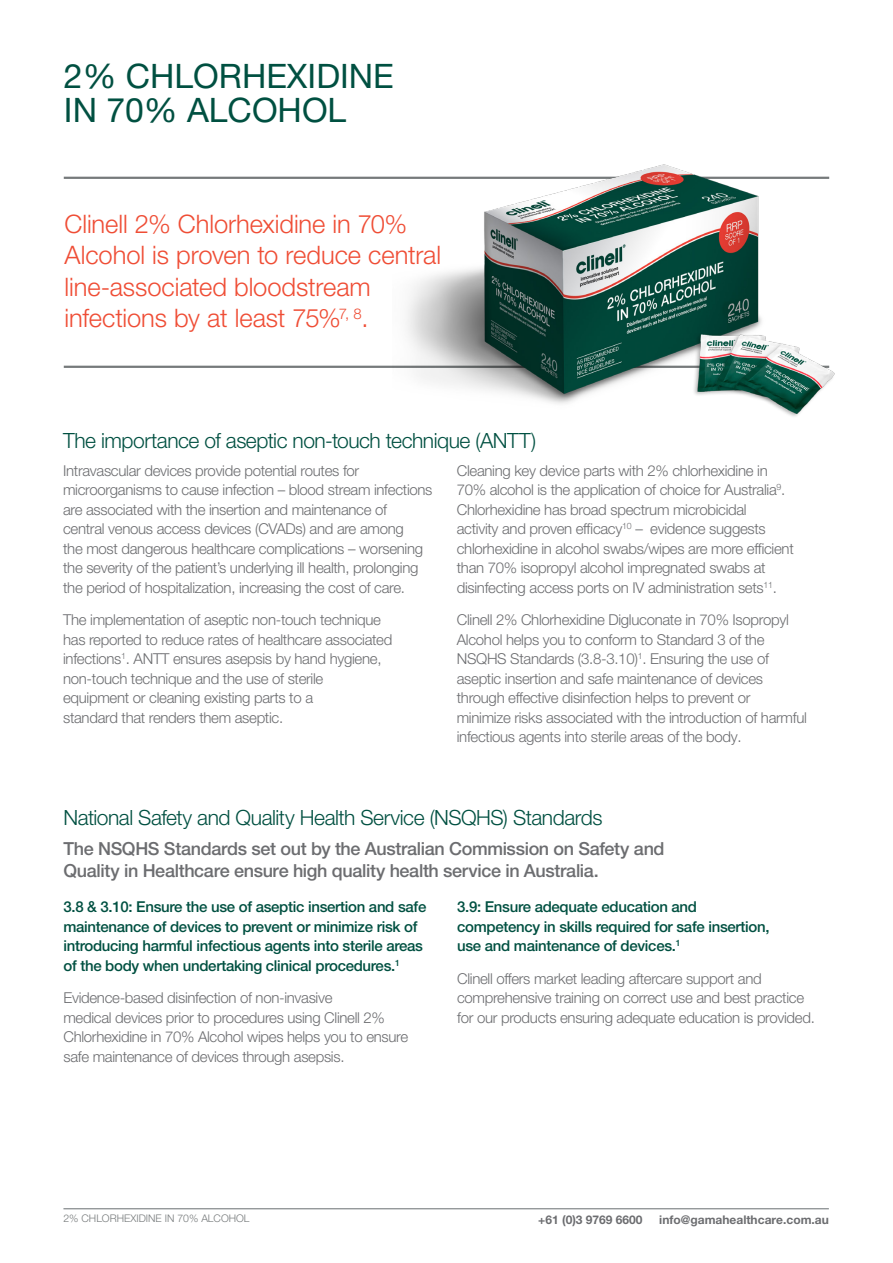
<style>
.page{position:relative;width:893px;height:1263px;background:#fff}
.page>*{position:absolute;margin:0;border:0;box-sizing:border-box;transform-origin:0 0}
.t1{font:33.75px "Helvetica Neue LT Pro";color:#005041}
.t2{font:300 25.5px/31.5px "Helvetica Neue LT Pro";letter-spacing:-.005em;color:#ef4d35}
.t3{font:300 21px "Helvetica Neue LT Pro";letter-spacing:-.02em;color:#005041}
.t4{font:500 18px/21.8px "Helvetica Neue LT Pro";letter-spacing:-.02em;color:#6c6d70}
.Body{font:300 15px/19.5px "Helvetica Neue LT Pro";letter-spacing:-.02em;color:#6c6d70}
.Body-2{font:500 15px/19.5px "Helvetica Neue LT Pro";letter-spacing:-.02em;color:#005041}
.Body-3{font:700 12px "Helvetica Neue LT Pro";color:#6c6d70}
.BODY{font:300 10.5px "Helvetica Neue LT Pro";color:#767a7b}
</style>
<div class="page">
<hr style="left:64px;top:177px;width:765px;height:2px;background:#767a7b">
<hr style="left:64px;top:366px;width:765px;height:2px;background:#767a7b">
<img style="left:392px;top:164px;width:443px;height:253px">
<hr style="left:63px;top:1208px;width:766px;height:1px;background:#696f71">
<p class="t1" style="left:64px;top:55px;width:331px">2% CHLORHEXIDINE</p>
<p class="t1" style="left:64px;top:89px;width:284px">IN 70% ALCOHOL</p>
<p class="t2" style="left:65px;top:208px;width:378px">Clinell 2% Chlorhexidine in 70%<br>Alcohol is proven to reduce central line-associated bloodstream infections by at least 75%<sup>7,</sup> <sup>8</sup>.</p>
<p class="t3" style="left:63px;top:428px;width:475px">The importance of aseptic non-touch technique (ANTT)</p>
<p class="Body" style="left:63px;top:460px;width:371px">Intravascular devices provide potential routes for microorganisms to cause infection – blood stream infections are associated with the insertion and maintenance of<br>central venous access devices (CVADs) and are among<br>the most dangerous healthcare complications – worsening the severity of the patient’s underlying ill health, prolonging the period of hospitalization, increasing the cost of care.</p>
<p class="Body" style="left:63px;top:610px;width:331px">The implementation of aseptic non-touch technique has reported to reduce rates of healthcare associated infections<sup>1</sup>. ANTT ensures asepsis by hand hygiene, non-touch technique and the use of sterile equipment or cleaning existing parts to a<br>standard that renders them aseptic.</p>
<p class="Body" style="left:457px;top:460px;width:338px">Cleaning key device parts with 2% chlorhexidine in 70% alcohol is the application of choice for Australia<sup>9</sup>.<br>Chlorhexidine has broad spectrum microbicidal<br>activity and proven efficacy<sup>10</sup> – evidence suggests chlorhexidine in alcohol swabs/wipes are more efficient than 70% isopropyl alcohol impregnated swabs at disinfecting access ports on IV administration sets<sup>11</sup>.</p>
<p class="Body" style="left:457px;top:610px;width:352px">Clinell 2% Chlorhexidine Digluconate in 70% Isopropyl Alcohol helps you to conform to Standard 3 of the NSQHS Standards (3.8-3.10)<sup>1</sup>. Ensuring the use of aseptic insertion and safe maintenance of devices through effective disinfection helps to prevent or minimize risks associated with the introduction of harmful infectious agents into sterile areas of the body.</p>
<p class="t3" style="left:63px;top:804px;width:540px">National Safety and Quality Health Service (NSQHS) Standards</p>
<p class="t4" style="left:63px;top:837px;width:603px">The NSQHS Standards set out by the Australian Commission on Safety and<br>Quality in Healthcare ensure high quality health service in Australia.</p>
<p class="Body-2" style="left:63px;top:897px;width:364px">3.8 &amp; 3.10: Ensure the use of aseptic insertion and safe maintenance of devices to prevent or minimize risk of introducing harmful infectious agents into sterile areas of the body when undertaking clinical procedures.<sup>1</sup></p>
<p class="Body" style="left:63px;top:987px;width:346px">Evidence-based disinfection of non-invasive<br>medical devices prior to procedures using Clinell 2% Chlorhexidine in 70% Alcohol wipes helps you to ensure safe maintenance of devices through asepsis.</p>
<p class="Body-2" style="left:457px;top:897px;width:314px">3.9: Ensure adequate education and competency in skills required for safe insertion, use and maintenance of devices.<sup>1</sup></p>
<p class="Body" style="left:457px;top:968px;width:359px">Clinell offers market leading aftercare support and comprehensive training on correct use and best practice for our products ensuring adequate education is provided.</p>
<p class="BODY" style="left:63px;top:1212px;width:188px">2% CHLORHEXIDINE IN 70% ALCOHOL</p>
<p class="Body-3" style="left:538px;top:1212px;width:106px">+61 (0)3 9769 6600</p>
<p class="Body-3" style="left:659px;top:1212px;width:171px">info@gamahealthcare.com.au</p>
</div>
